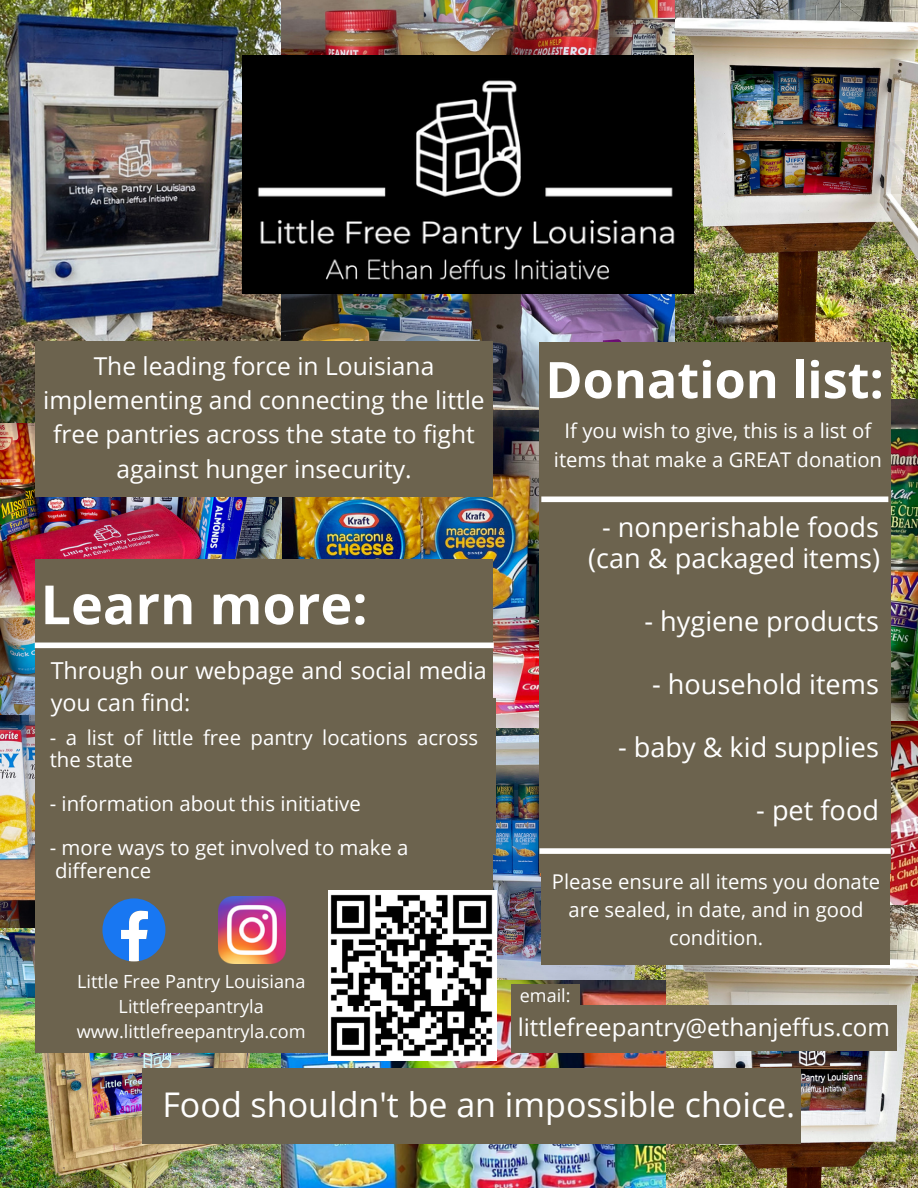
<style>
.page{position:relative;width:918px;height:1188px;background:#fff}
.page>*{position:absolute;margin:0;border:0;box-sizing:border-box;transform-origin:0 0}
.t1{font:700 54px "Open Sans";color:#fff}
.t2{font:700 50.4px "Open Sans";color:#fff}
.t3{font:34.05px "Open Sans";color:#fff}
.t4{font:27.15px/31.5px "Open Sans";color:#fff;text-align:center}
.t5{font:24.6px/34.3px "Open Sans";color:#fff;text-align:center}
.t6{font:24.15px "Open Sans";color:#fff}
.t7{font:23.4px/32.1px "Open Sans";color:#fff}
.t8{font:20.4px/22px "Open Sans";color:#fff}
.t9{font:20.25px/28.3px "Open Sans";color:#fff;text-align:center}
.t10{font:18.15px "Open Sans";color:#fff}
.t11{font:18px "Open Sans";color:#fff}
</style>
<div class="page">
<img style="left:282px;top:409px;width:257px;height:320px">
<img style="left:890px;top:721px;width:28px;height:184px">
<img style="left:493px;top:729px;width:174px;height:251px">
<img style="left:675px;top:0;width:243px;height:399px">
<img style="left:280px;top:0;width:395px;height:409px">
<img style="left:0;top:0;width:280px;height:423px">
<img style="left:0;top:714px;width:35px;height:214px">
<img style="left:0;top:423px;width:282px;height:291px">
<div style="left:35px;top:559px;width:458px;height:155px;background:#6c634e"></div>
<img style="left:281px;top:980px;width:386px;height:208px">
<img style="left:667px;top:905px;width:251px;height:283px">
<div style="left:580px;top:1068px;width:221px;height:75px;background:#6c634e"></div>
<img style="left:243px;top:55px;width:451px;height:239px">
<div style="left:35px;top:341px;width:458px;height:155px;background:#6c634e"></div>
<div style="left:539px;top:342px;width:180px;height:531px;background:#6c634e"></div>
<div style="left:711px;top:342px;width:180px;height:531px;background:#6c634e"></div>
<div style="left:35px;top:568px;width:458px;height:155px;background:#6c634e"></div>
<img style="left:0;top:928px;width:281px;height:260px">
<div style="left:143px;top:1068px;width:221px;height:75px;background:#6c634e"></div>
<div style="left:358px;top:1068px;width:221px;height:75px;background:#6c634e"></div>
<div style="left:572px;top:1068px;width:222px;height:75px;background:#6c634e"></div>
<div style="left:542px;top:846px;width:348px;height:118px;background:#6c634e"></div>
<div style="left:541px;top:496px;width:347px;height:6px;background:#fff"></div>
<div style="left:539px;top:848px;width:352px;height:6px;background:#fff"></div>
<div style="left:35px;top:721px;width:458px;height:155px;background:#6c634e"></div>
<div style="left:35px;top:872px;width:458px;height:156px;background:#6c634e"></div>
<div style="left:35px;top:897px;width:458px;height:156px;background:#6c634e"></div>
<svg style="left:102px;top:898px;width:63px;height:63px"></svg>
<img style="left:219px;top:897px;width:66px;height:66px">
<div style="left:511px;top:1005px;width:141px;height:47px;background:#6c634e"></div>
<div style="left:511px;top:984px;width:68px;height:23px;background:#6c634e"></div>
<div style="left:35px;top:643px;width:459px;height:5px;background:#fff"></div>
<div style="left:535px;top:1005px;width:137px;height:46px;background:#6c634e"></div>
<div style="left:670px;top:1005px;width:138px;height:46px;background:#6c634e"></div>
<div style="left:759px;top:1005px;width:138px;height:46px;background:#6c634e"></div>
<img style="left:328px;top:890px;width:168px;height:170px">
<h5 class="t5" style="left:43px;top:348px;width:443px">The leading force in Louisiana implementing and connecting the little free pantries across the state to fight against hunger insecurity.</h5>
<h3 class="t1" style="left:41px;top:567px;width:329px">Learn more:</h3>
<p class="t7" style="left:51px;top:654px;width:438px">Through our webpage and social media you can find:</p>
<p class="t8" style="left:50px;top:726px;width:430px">- a list of little free pantry locations across the state</p>
<p class="t8" style="left:50px;top:792px;width:313px">- information about this initiative</p>
<h1 class="t8" style="left:50px;top:837px;width:360px">- more ways to get involved to make a difference</h1>
<p class="t2" style="left:545px;top:344px;width:340px">Donation list:</p>
<h4 class="t9" style="left:554px;top:416px;width:330px">If you wish to give, this is a list of items that make a GREAT donation</h4>
<h5 class="t4" style="left:588px;top:510px;width:293px">- nonperishable foods (can &amp; packaged items)</h5>
<h3 class="t4" style="left:644px;top:605px;width:236px">- hygiene products</h3>
<h3 class="t4" style="left:652px;top:668px;width:228px">- household items</h3>
<h3 class="t4" style="left:618px;top:731px;width:262px">- baby &amp; kid supplies</h3>
<h3 class="t4" style="left:756px;top:794px;width:124px">- pet food</h3>
<p class="t9" style="left:552px;top:866px;width:330px">Please ensure all items you donate are sealed, in date, and in good condition.</p>
<h4 class="t10" style="left:77px;top:968px;width:230px">Little Free Pantry Louisiana</h4>
<p class="t10" style="left:119px;top:994px;width:147px">Littlefreepantryla</p>
<p class="t10" style="left:77px;top:1019px;width:230px">www.littlefreepantryla.com</p>
<p class="t6" style="left:518px;top:1011px;width:374px">littlefreepantry@ethanjeffus.com</p>
<h5 class="t11" style="left:520px;top:983px;width:52px">email:</h5>
<p class="t3" style="left:162px;top:1081px;width:634px">Food shouldn't be an impossible choice.</p>
</div>
